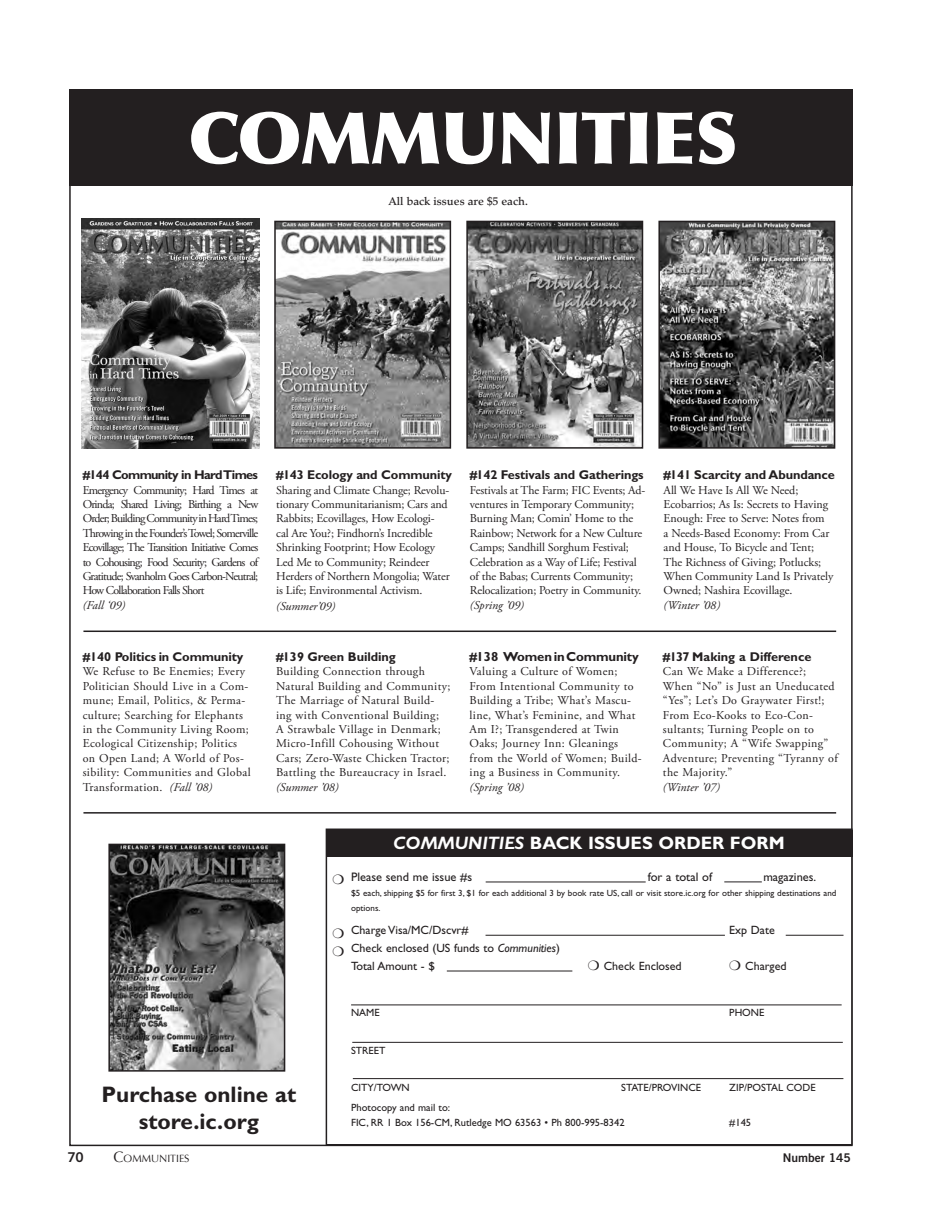
<style>
.page{position:relative;width:932px;height:1215px;background:#fff}
.page>*{position:absolute;margin:0;border:0;box-sizing:border-box;transform-origin:0 0}
.t1{font:900 72px "Optima";letter-spacing:-.01em;color:#fff}
.t2{font:700 22.5px/27px "Gill Sans";color:#231f20;text-align:center}
.t3{font:italic 700 18px "Gill Sans";color:#fff}
.t4{font:700 18px "Gill Sans";color:#fff}
.t5{font:13.5px "Trade Gothic Bold Two";color:#231f20}
.t6{font:700 13.2px "Gill Sans";letter-spacing:-.01em;color:#231f20}
.t7{font:700 12.75px "Gill Sans";letter-spacing:-.01em;color:#231f20}
.t8{font:700 12.75px "Gill Sans";letter-spacing:-.05em;color:#231f20}
.t9{font:12.3px "Gill Sans";color:#231f20}
.t10{font:12px/14.4px "Adobe Garamond Pro";letter-spacing:.03em;color:#231f20}
.t11{font:12px/14.4px "Adobe Garamond Pro";letter-spacing:-.005em;color:#231f20}
.t12{font:12px/14.4px "Adobe Garamond Pro";letter-spacing:-.065em;color:#231f20}
.t13{font:12px/18px "Gill Sans";color:#231f20}
.t14{font:12px "Trade Gothic Bold Two";color:#231f20}
.t15{font:500 11.25px "Palatino";color:#231f20}
.t16{font:10.5px/15px "Gill Sans";color:#231f20}
.t17{font:10.5px "Optima";color:#231f20}
.t18{font:9px/15px "Gill Sans";color:#231f20}
.s1{font-style:italic}
.s2{font-style:normal}
.s3{font-size:15px}
</style>
<div class="page">
<div style="left:69px;top:90px;width:783px;height:96px;background:#231f20"></div>
<div style="left:325px;top:829px;width:527px;height:317px;border:2px solid #231f20"></div>
<hr style="left:351px;top:1005px;width:490px;height:1px;background:#231f20">
<hr style="left:352px;top:1042px;width:490px;height:1px;background:#231f20">
<div style="left:326px;top:830px;width:526px;height:27px;background:#231f20"></div>
<hr style="left:485px;top:882px;width:160px;height:1px;background:#231f20">
<hr style="left:724px;top:882px;width:37px;height:1px;background:#231f20">
<hr style="left:485px;top:935px;width:240px;height:1px;background:#231f20">
<hr style="left:785px;top:935px;width:58px;height:1px;background:#231f20">
<hr style="left:447px;top:971px;width:125px;height:1px;background:#231f20">
<hr style="left:353px;top:1078px;width:490px;height:1px;background:#231f20">
<hr style="left:83px;top:631px;width:753px;height:1px;background:#231f20">
<hr style="left:83px;top:812px;width:753px;height:2px;background:#231f20">
<img style="left:111px;top:847px;width:171px;height:222px">
<div style="left:108px;top:844px;width:177px;height:228px;border:2px solid #231f20"></div>
<img style="left:277px;top:224px;width:171px;height:222px">
<div style="left:274px;top:221px;width:177px;height:228px;border:2px solid #231f20"></div>
<img style="left:661px;top:224px;width:171px;height:222px">
<div style="left:658px;top:221px;width:177px;height:228px;border:2px solid #231f20"></div>
<img style="left:469px;top:224px;width:171px;height:222px">
<div style="left:466px;top:221px;width:177px;height:228px;border:2px solid #231f20"></div>
<img style="left:81px;top:219px;width:178px;height:230px">
<p class="t1" style="left:188px;top:95px;width:551px">COMMUNITIES</p>
<p class="t15" style="left:388px;top:195px;width:141px">All back issues are $5 each.</p>
<p class="t8" style="left:83px;top:467px;width:177px">#144 Community in Hard Times</p>
<p class="t12" style="left:83px;top:483px;width:177px">Emergency Community; Hard Times at Orinda; Shared Living; Birthing a New Order; Building Community in Hard Times; Throwing in the Founder’s Towel; Somerville Ecovillage; The Transition Initiative Comes to Cohousing; Food Security; Gardens of Gratitude; Svanholm Goes Carbon-Neutral; How Collaboration Falls Short<br><span class="s1">(Fall ‘09)</span></p>
<p class="t7" style="left:276px;top:467px;width:177px">#143 Ecology and Community</p>
<p class="t11" style="left:276px;top:483px;width:175px">Sharing and Climate Change; Revolu&shy;tionary Communitarianism; Cars and<br>Rabbits; Ecovillages, How Ecologi&shy;cal Are You?; Findhorn’s Incredible<br>Shrinking Footprint; How Ecology<br>Led Me to Community; Reindeer<br>Herders of Northern Mongolia; Water is Life; Environmental Activism. <span class="s1">(Summer’09)</span></p>
<p class="t7" style="left:83px;top:649px;width:162px">#140 Politics in Community</p>
<p class="t10" style="left:83px;top:665px;width:169px">We Refuse to Be Enemies; Every<br>Politician Should Live in a Com&shy;mune; Email, Politics, &amp; Perma&shy;culture; Searching for Elephants in the Community Living Room;<br>Ecological Citizenship; Politics on Open Land; A World of Pos&shy;sibility: Communities and Global<br>Transformation. <span class="s1">(Fall ’08)</span></p>
<p class="t7" style="left:276px;top:649px;width:121px">#139 Green Building</p>
<p class="t10" style="left:276px;top:665px;width:176px">Building Connection through<br>Natural Building and Community;<br>The Marriage of Natural Build&shy;ing with Conventional Building;<br>A Strawbale Village in Denmark;<br>Micro-Infill Co-housing Without<br>Cars; Zero-Waste Chicken Tractor;<br>Battling the Bureaucracy in Israel. <span class="s1">(Summer ’08)</span></p>
<p class="t7" style="left:470px;top:467px;width:175px">#142 Festivals and Gatherings</p>
<p class="t11" style="left:470px;top:483px;width:177px">Festivals at The Farm; FIC Events; Ad&shy;ventures in Temporary Community;<br>Burning Man; Comin’ Home to the<br>Rainbow; Network for a New Culture<br>Camps; Sandhill Sorghum Festival;<br>Celebration as a Way of Life; Festival of the Babas; Currents Community;<br>Relocalization; Poetry in Community. <span class="s1">(Spring ’09)</span></p>
<p class="t6" style="left:469px;top:649px;width:171px">#138 Women in Community</p>
<p class="t10" style="left:469px;top:665px;width:174px">Valuing a Culture of Women;<br>From Intentional Community to<br>Building a Tribe; What’s Mascu&shy;line, What’s Feminine, and What<br>Am I?; Transgendered at Twin<br>Oaks; Journey Inn: Gleanings from the World of Women; Build&shy;ing a Business in Community. <span class="s1">(Spring ’08)</span></p>
<p class="t7" style="left:663px;top:467px;width:173px">#141 Scarcity and Abundance</p>
<p class="t11" style="left:663px;top:483px;width:171px">All We Have Is All We Need;<br>Ecobarrios; As Is: Secrets to Having<br>Enough: Free to Serve: Notes from<br>a Needs-Based Economy: From Car and House, To Bicycle and Tent;<br>The Richness of Giving; Potlucks;<br>When Community Land Is Privately<br>Owned; Nashira Ecovillage.<br><span class="s1">(Winter ’08)</span></p>
<p class="t7" style="left:663px;top:649px;width:150px">#137 Making a Difference</p>
<p class="t10" style="left:663px;top:665px;width:176px">Can We Make a Difference?;<br>When “No” is Just an Uneducated “Yes”; Let’s Do Graywater First!;<br>From Eco-Kooks to Eco-Con&shy;sultants; Turning People on to<br>Community; A “Wife Swapping”<br>Adventure; Preventing “Tyranny of the Majority.”<br><span class="s1">(Winter ’07)</span></p>
<p class="t3" style="left:393px;top:832px;width:206px">COMMUNITIES <span class="s2">Bac k Issu</span></p>
<p class="t4" style="left:630px;top:832px;width:156px">es Order Form</p>
<p class="t9" style="left:351px;top:870px;width:123px">Please send me issue #s</p>
<p class="t9" style="left:647px;top:870px;width:66px">for a total of</p>
<p class="t9" style="left:763px;top:870px;width:54px">magazines.</p>
<p class="t18" style="left:351px;top:885px;width:487px">$5 each, shipping $5 for first 3, $1 for each additional 3 by book rate US, call or visit store.ic.org for other shipping destinations and options.</p>
<p class="t13" style="left:351px;top:921px;width:119px">Charge Visa/MC/Dscvr#</p>
<p class="t13" style="left:729px;top:921px;width:47px">Exp Date</p>
<p class="t13" style="left:351px;top:939px;width:210px">Check enclosed (US funds to <span class="s1">Communities</span>)<br>Total Amount - $</p>
<p class="t13" style="left:603px;top:957px;width:79px">Check Enclosed</p>
<p class="t13" style="left:745px;top:957px;width:43px">Charged</p>
<p class="t2" style="left:101px;top:1081px;width:196px">Purchase online at store.ic.org</p>
<p class="t16" style="left:351px;top:1005px;width:30px">NAME</p>
<p class="t16" style="left:729px;top:1005px;width:37px">PHONE</p>
<p class="t16" style="left:351px;top:1042px;width:36px">STREET</p>
<p class="t16" style="left:351px;top:1080px;width:85px">CITY/TOWN</p>
<p class="t16" style="left:621px;top:1080px;width:81px">STATE/PROVINCE</p>
<p class="t16" style="left:729px;top:1080px;width:88px">ZIP/POSTAL CODE</p>
<p class="t16" style="left:351px;top:1100px;width:275px">Photocopy and mail to:<br>FIC, RR 1 Box 156-CM, Rutledge MO 63563 • Ph 800-995-8342</p>
<p class="t16" style="left:729px;top:1115px;width:23px">#145</p>
<p class="t5" style="left:67px;top:1149px;width:18px">70</p>
<p class="t17" style="left:114px;top:1153px;width:77px"><span class="s3">C</span>OMMUNITIES</p>
<p class="t14" style="left:782px;top:1151px;width:70px">Number 145</p>
</div>
